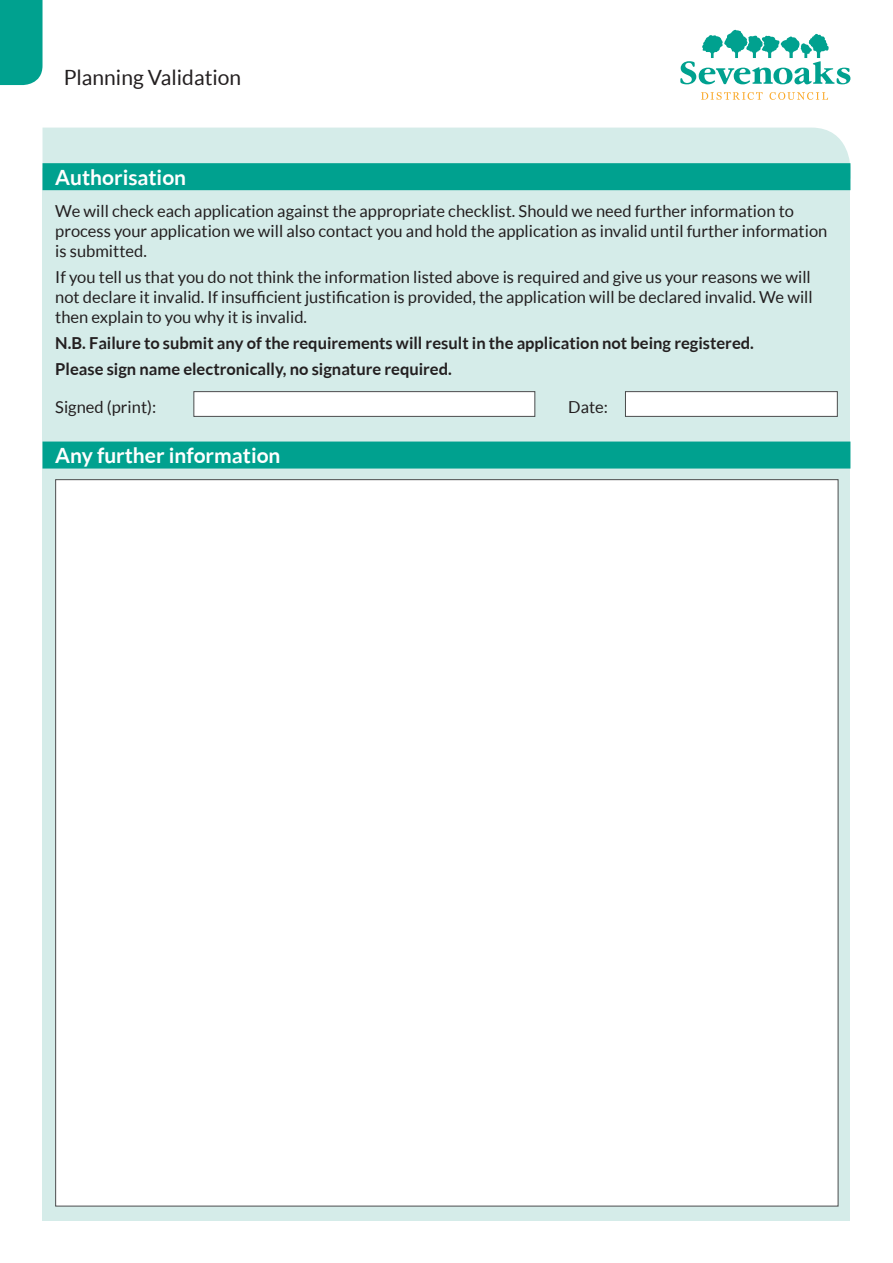
<style>
.page{position:relative;width:893px;height:1263px;background:#fff}
.page>*{position:absolute;margin:0;border:0;box-sizing:border-box;transform-origin:0 0}
.t1{font:700 21px "Lato";color:#fff}
.t2{font:21px "Lato";color:#231f20}
.t3{font:16.5px/19.8px "Lato";color:#231f20}
.t4{font:700 16.5px "Lato";color:#231f20}
</style>
<div class="page">
<div style="left:0;top:0;width:43px;height:85px;background:#00a18f"></div>
<svg style="left:701px;top:92px;width:62px;height:8px"></svg>
<svg style="left:769px;top:92px;width:59px;height:8px"></svg>
<svg style="left:680px;top:30px;width:170px;height:54px"></svg>
<div style="left:43px;top:128px;width:807px;height:35px;background:#d5ece9"></div>
<div style="left:43px;top:168px;width:807px;height:1052px;background:#d5ece9"></div>
<div style="left:43px;top:163px;width:807px;height:27px;background:#00a18f"></div>
<div style="left:43px;top:441px;width:807px;height:27px;background:#00a18f"></div>
<div style="left:193px;top:391px;width:342px;height:26px;background:#fff;border:1px solid #4b4c4d"></div>
<div style="left:625px;top:391px;width:213px;height:26px;background:#fff;border:1px solid #4b4c4d"></div>
<div style="left:55px;top:479px;width:783px;height:727px;background:#fff;border:1px solid #4b4c4d"></div>
<p class="t2" style="left:64px;top:66px;width:179px">Planning Validation</p>
<p class="t1" style="left:55px;top:165px;width:132px">Authorisation</p>
<p class="t3" style="left:55px;top:201px;width:774px">We will check each application against the appropriate checklist. Should we need further information to process your application we will also contact you and hold the application as invalid until further information is submitted.</p>
<p class="t3" style="left:55px;top:267px;width:759px;text-align:justify">If you tell us that you do not think the information listed above is required and give us your reasons we will not declare it invalid. If insufficient justification is provided, the application will be declared invalid. We will then explain to you why it is invalid.</p>
<p class="t4" style="left:55px;top:334px;width:700px">N.B. Failure to submit any of the requirements will result in the application not being registered.</p>
<p class="t4" style="left:55px;top:360px;width:398px">Please sign name electronically, no signature required.</p>
<p class="t3" style="left:55px;top:396px;width:102px">Signed (print):</p>
<p class="t3" style="left:568px;top:396px;width:41px">Date:</p>
<p class="t1" style="left:55px;top:443px;width:227px">Any further information</p>
</div>
